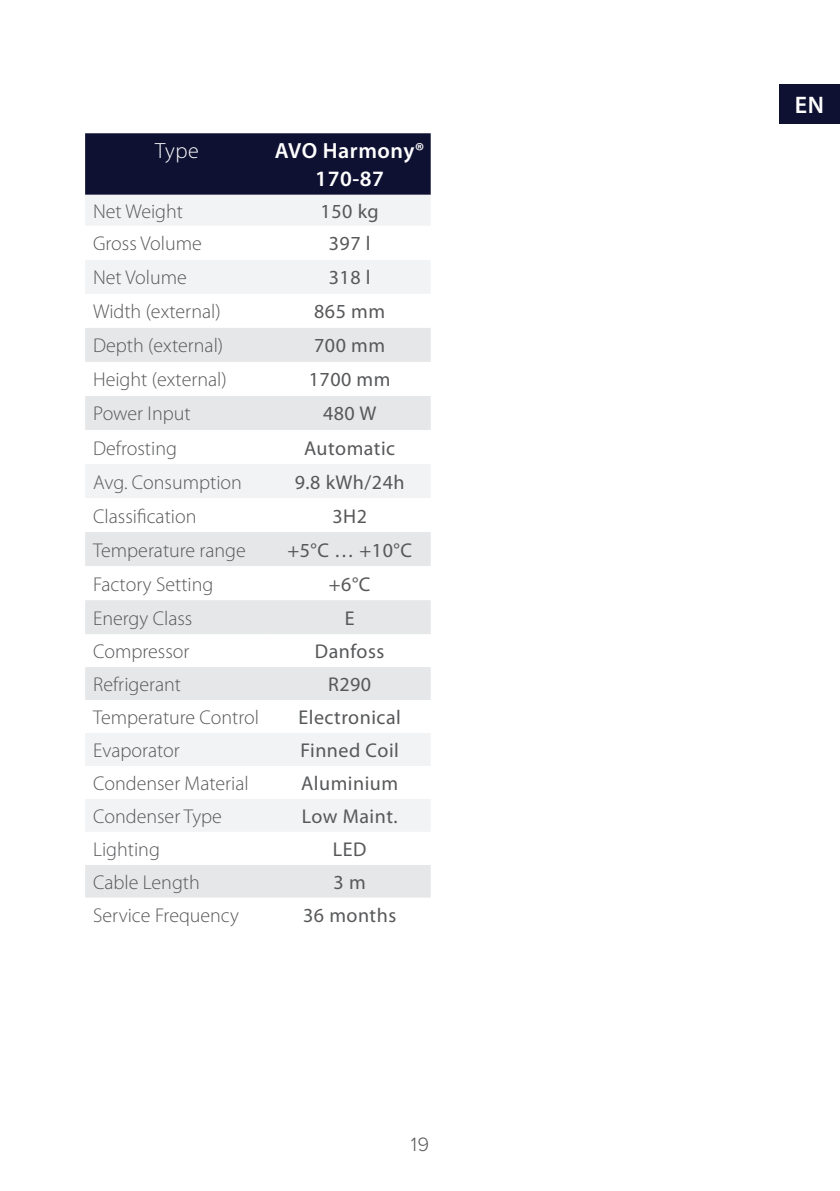
<style>
.page{position:relative;width:840px;height:1191px;background:#fff}
.page>*{position:absolute;margin:0;border:0;box-sizing:border-box;transform-origin:0 0}
.t1{font:600 24px "Myriad Pro";color:#fff}
._0772_Table_Tech_Hea{font:600 22px/28px "Myriad Pro";letter-spacing:.025em;color:#fff;text-align:center}
._0772_Table_Tech_Hea-2{font:300 22px "Myriad Pro";color:#fff}
._077_Table_Tech_Text{font:300 20px "Myriad Pro";color:#57585a}
._0771_Table_Tech_Tex{font:20px "Myriad Pro";letter-spacing:.025em;color:#57585a}
.t2{font:300 20px "Proxima Nova";color:#57585a}
</style>
<div class="page">
<div style="left:778px;top:85px;width:61px;height:39px;background:#0f1133"></div>
<div style="left:85px;top:133px;width:345px;height:62px;background:#0f1133"></div>
<div style="left:85px;top:195px;width:345px;height:99px;background:#f2f3f4"></div>
<svg style="left:85px;top:226px;width:345px;height:34px"></svg>
<svg style="left:85px;top:328px;width:345px;height:170px"></svg>
<svg style="left:85px;top:532px;width:345px;height:366px"></svg>
<p class="_0772_Table_Tech_Hea-2" style="left:155px;top:138px;width:45px">Type</p>
<p class="_0772_Table_Tech_Hea" style="left:274px;top:136px;width:151px">AVO Harmony®<br>170-87</p>
<p class="_077_Table_Tech_Text" style="left:93px;top:199px;width:91px">Net Weight</p>
<p class="_0771_Table_Tech_Tex" style="left:320px;top:199px;width:60px">150 kg</p>
<p class="_077_Table_Tech_Text" style="left:93px;top:232px;width:110px">Gross Volume</p>
<p class="_0771_Table_Tech_Tex" style="left:328px;top:231px;width:43px">397 l</p>
<p class="_077_Table_Tech_Text" style="left:93px;top:266px;width:95px">Net Volume</p>
<p class="_0771_Table_Tech_Tex" style="left:328px;top:265px;width:43px">318 l</p>
<p class="_077_Table_Tech_Text" style="left:93px;top:300px;width:129px">Width (external)</p>
<p class="_0771_Table_Tech_Tex" style="left:314px;top:299px;width:72px">865 mm</p>
<p class="_077_Table_Tech_Text" style="left:93px;top:334px;width:131px">Depth (external)</p>
<p class="_0771_Table_Tech_Tex" style="left:314px;top:333px;width:72px">700 mm</p>
<p class="_077_Table_Tech_Text" style="left:93px;top:368px;width:135px">Height (external)</p>
<p class="_0771_Table_Tech_Tex" style="left:308px;top:367px;width:83px">1700 mm</p>
<p class="_077_Table_Tech_Text" style="left:93px;top:402px;width:99px">Power Input</p>
<p class="_0771_Table_Tech_Tex" style="left:323px;top:401px;width:55px">480 W</p>
<p class="_077_Table_Tech_Text" style="left:93px;top:436px;width:85px">Defrosting</p>
<p class="_0771_Table_Tech_Tex" style="left:304px;top:435px;width:93px">Automatic</p>
<p class="_077_Table_Tech_Text" style="left:93px;top:470px;width:150px">Avg. Consumption</p>
<p class="_0771_Table_Tech_Tex" style="left:294px;top:469px;width:111px">9.8 kWh/24h</p>
<p class="_077_Table_Tech_Text" style="left:93px;top:504px;width:105px">Classification</p>
<p class="_0771_Table_Tech_Tex" style="left:332px;top:503px;width:36px">3H2</p>
<p class="_077_Table_Tech_Text" style="left:93px;top:538px;width:154px">Temperature range</p>
<p class="_0771_Table_Tech_Tex" style="left:287px;top:537px;width:126px">+5°C … +10°C</p>
<p class="_077_Table_Tech_Text" style="left:93px;top:572px;width:122px">Factory Setting</p>
<p class="_0771_Table_Tech_Tex" style="left:328px;top:571px;width:43px">+6°C</p>
<p class="_077_Table_Tech_Text" style="left:93px;top:606px;width:101px">Energy Class</p>
<p class="_0771_Table_Tech_Tex" style="left:344px;top:605px;width:11px">E</p>
<p class="_077_Table_Tech_Text" style="left:93px;top:639px;width:98px">Compressor</p>
<p class="_0771_Table_Tech_Tex" style="left:315px;top:639px;width:71px">Danfoss</p>
<p class="_077_Table_Tech_Text" style="left:93px;top:672px;width:89px">Refrigerant</p>
<p class="_0771_Table_Tech_Tex" style="left:328px;top:672px;width:45px">R290</p>
<p class="_077_Table_Tech_Text" style="left:93px;top:705px;width:167px">Temperature Control</p>
<p class="_0771_Table_Tech_Tex" style="left:298px;top:705px;width:104px">Electronical</p>
<p class="_077_Table_Tech_Text" style="left:93px;top:738px;width:88px">Evaporator</p>
<p class="_0771_Table_Tech_Tex" style="left:300px;top:738px;width:100px">Finned Coil</p>
<p class="_077_Table_Tech_Text" style="left:93px;top:771px;width:157px">Condenser Material</p>
<p class="_0771_Table_Tech_Tex" style="left:301px;top:771px;width:98px">Aluminium</p>
<p class="_077_Table_Tech_Text" style="left:93px;top:804px;width:130px">Condenser Type</p>
<p class="_0771_Table_Tech_Tex" style="left:301px;top:804px;width:97px">Low Maint.</p>
<p class="_077_Table_Tech_Text" style="left:93px;top:837px;width:68px">Lighting</p>
<p class="_0771_Table_Tech_Tex" style="left:332px;top:836px;width:35px">LED</p>
<p class="_077_Table_Tech_Text" style="left:93px;top:870px;width:108px">Cable Length</p>
<p class="_0771_Table_Tech_Tex" style="left:333px;top:869px;width:34px">3 m</p>
<p class="_077_Table_Tech_Text" style="left:93px;top:903px;width:147px">Service Frequency</p>
<p class="_0771_Table_Tech_Tex" style="left:303px;top:902px;width:95px">36 months</p>
<p class="t2" style="left:410px;top:1129px;width:20px">19</p>
<p class="t1" style="left:794px;top:90px;width:37px">ENEN</p>
</div>
